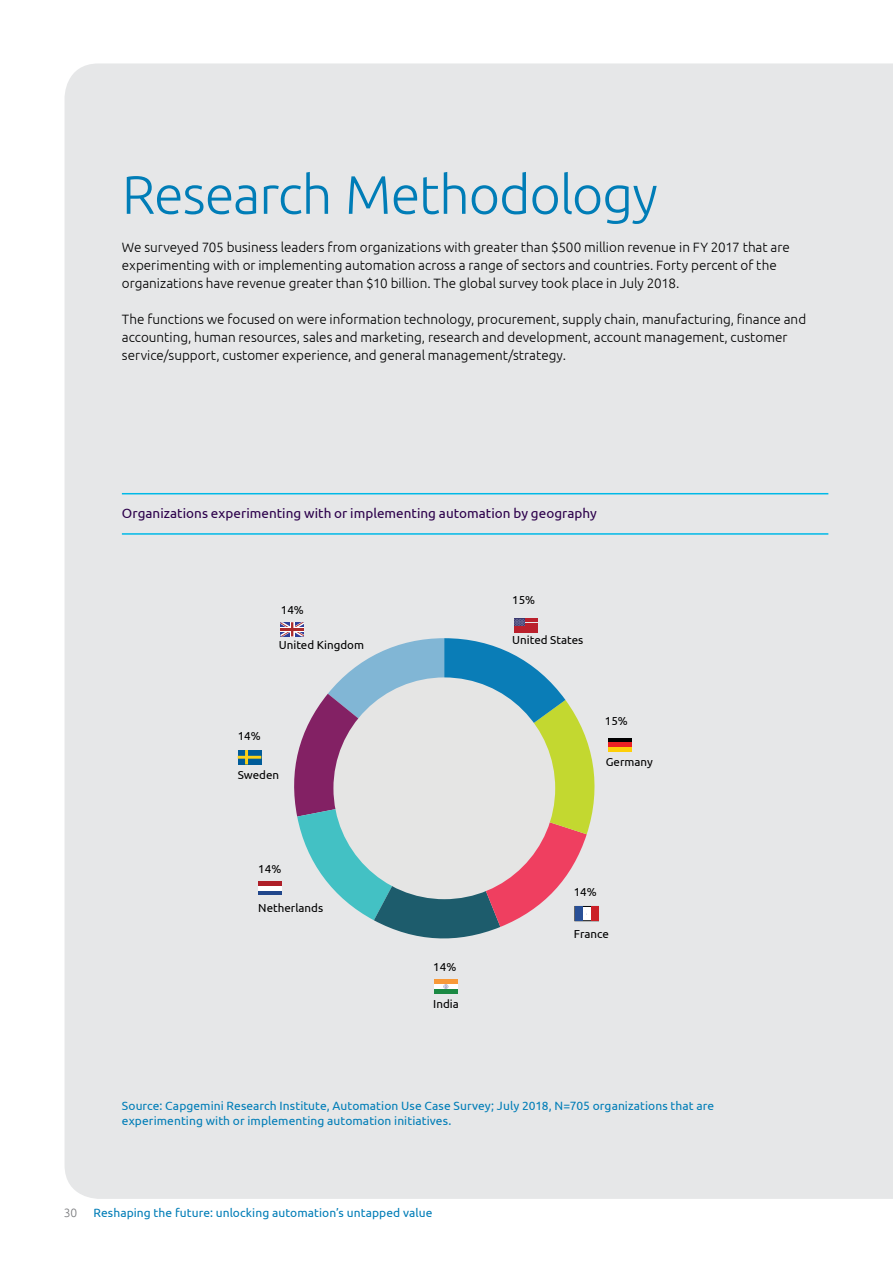
<style>
.page{position:relative;width:893px;height:1263px;background:#fff}
.page>*{position:absolute;margin:0;border:0;box-sizing:border-box;transform-origin:0 0}
.t1{font:300 54px "Ubuntu";letter-spacing:-.02em;color:#007db7}
.t2{font:300 13.5px/18px "Ubuntu";color:#000}
.t3{font:13.5px "Ubuntu";color:#2c004b}
.t4{font:12px/15px "Ubuntu";letter-spacing:.005em;color:#007db7}
.t5{font:300 12px "Ubuntu";color:#77787b}
.t6{font:11.55px "Ubuntu";color:#000}
</style>
<div class="page">
<div style="left:65px;top:63px;width:828px;height:1136px;background:#e6e7e8"></div>
<hr style="left:608px;top:738px;width:24px;height:4px;background:#010101">
<div style="left:608px;top:742px;width:24px;height:5px;background:#ed2224"></div>
<div style="left:608px;top:747px;width:24px;height:5px;background:#fecf09"></div>
<div style="left:434px;top:979px;width:23px;height:5px;background:#f89938"></div>
<div style="left:434px;top:989px;width:23px;height:5px;background:#1b8943"></div>
<div style="left:434px;top:984px;width:23px;height:5px;background:#fff"></div>
<svg style="left:444px;top:984px;width:4px;height:5px"></svg>
<svg style="left:280px;top:619px;width:322px;height:325px;background:#c1c6c7"></svg>
<svg style="left:238px;top:750px;width:23px;height:14px"></svg>
<div style="left:258px;top:890px;width:24px;height:5px;background:#21478b"></div>
<hr style="left:258px;top:881px;width:24px;height:4px;background:#ae1f28">
<div style="left:258px;top:885px;width:24px;height:5px;background:#fff"></div>
<hr style="left:122px;top:493px;width:706px;height:1px;background:#00b9e7">
<hr style="left:122px;top:533px;width:706px;height:2px;background:#00b9e7">
<h1 class="t1" style="left:122px;top:162px;width:537px">Research Methodology</h1>
<p class="t2" style="left:122px;top:238px;width:669px">We surveyed 705 business leaders from organizations with greater than $500 million revenue in FY 2017 that are experimenting with or implementing automation across a range of sectors and countries. Forty percent of the organizations have revenue greater than $10 billion. The global survey took place in July 2018.</p>
<p class="t2" style="left:122px;top:310px;width:686px">The functions we focused on were information technology, procurement, supply chain, manufacturing, finance and accounting, human resources, sales and marketing, research and development, account management, customer service/support, customer experience, and general management/strategy.</p>
<p class="t3" style="left:122px;top:505px;width:476px">Organizations experimenting with or implementing automation by geography</p>
<p class="t6" style="left:281px;top:603px;width:24px">14%</p>
<p class="t6" style="left:279px;top:637px;width:87px">United Kingdom</p>
<p class="t6" style="left:238px;top:729px;width:24px">14%</p>
<p class="t6" style="left:238px;top:768px;width:43px">Sweden</p>
<p class="t6" style="left:258px;top:862px;width:24px">14%</p>
<p class="t6" style="left:258px;top:900px;width:66px">Netherlands</p>
<p class="t6" style="left:433px;top:959px;width:24px">14%</p>
<p class="t6" style="left:433px;top:997px;width:27px">India</p>
<p class="t6" style="left:512px;top:593px;width:24px">15%</p>
<p class="t6" style="left:512px;top:633px;width:73px">United States</p>
<p class="t6" style="left:605px;top:714px;width:24px">15%</p>
<p class="t6" style="left:606px;top:754px;width:49px">Germany</p>
<p class="t6" style="left:574px;top:885px;width:24px">14%</p>
<p class="t6" style="left:574px;top:927px;width:37px">France</p>
<p class="t4" style="left:122px;top:1098px;width:594px">Source: Capgemini Research Institute, Automation Use Case Survey; July 2018, N=705 organizations that are experimenting with or implementing automation initiatives.</p>
<p class="t5" style="left:64px;top:1205px;width:15px">30</p>
<p class="t4" style="left:94px;top:1204px;width:340px">Reshaping the future: unlocking automation’s untapped value</p>
</div>
